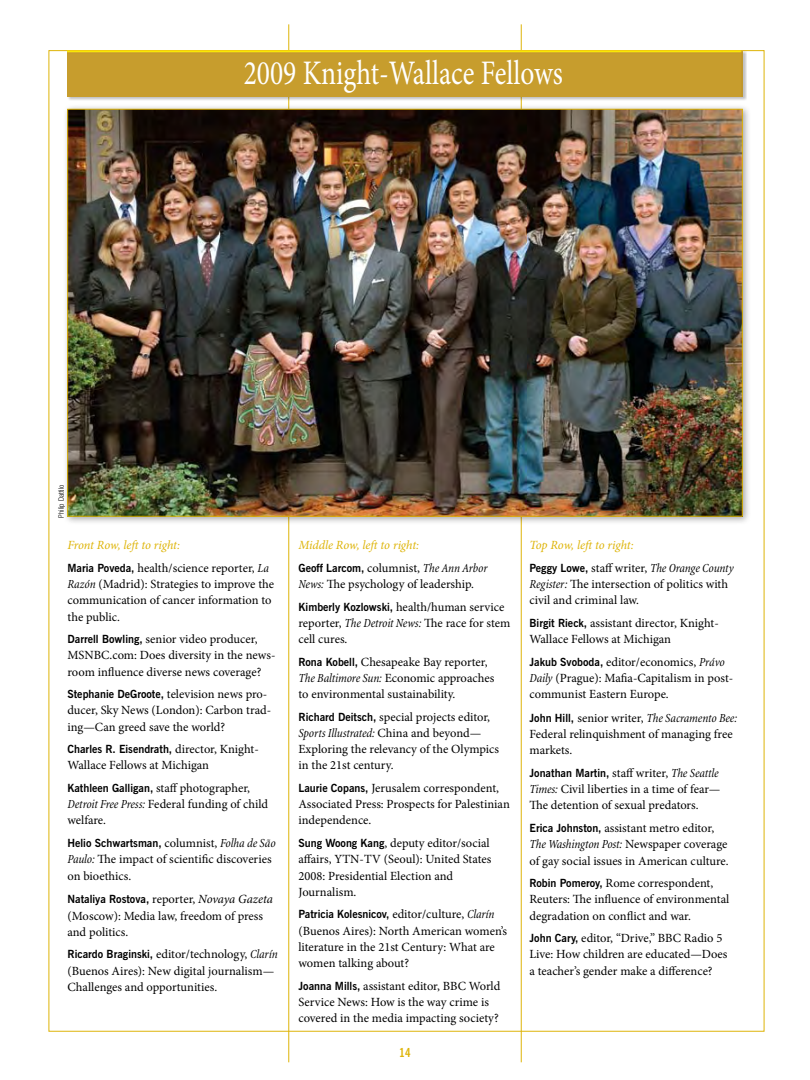
<style>
.page{position:relative;width:810px;height:1080px;background:#fff}
.page>*{position:absolute;margin:0;border:0;box-sizing:border-box;transform-origin:0 0}
.t1{font:34.38px "Minion Pro";color:#fff;scale:.8 1}
.t2{font:12.5px/16.2px "Minion Pro";color:#000}
.t3{font:italic condensed 12.5px "Minion";letter-spacing:-.01em;color:#000}
.t4{font:italic 12.5px "Minion Pro";letter-spacing:-.005em;color:#deb408}
.t5{font:700 condensed 12.5px "News Gothic BT";color:#deb408}
.t6{font:700 11.25px "News Gothic BT";color:#000;scale:.96 1}
.t7{font:300 condensed 7.5px "Helvetica Neue";color:#000}
.s1{font-style:italic;color:#deb408}
.s2{font-family:"News Gothic BT";font-weight:700;font-size:11.25px}
.s3{font-family:"Minion";font-style:italic;font-stretch:condensed}
.s4{font-family:"Minion Pro";font-weight:400;font-size:12.5px}
.s5{font-family:"Minion";font-weight:400;font-style:italic;font-stretch:condensed;font-size:12.5px}
.s6{font-family:"Minion Pro";font-weight:400;font-style:italic;font-size:12.5px}
.s7{font-family:"Minion Pro";font-style:normal;font-stretch:normal}
.s8{font-family:"News Gothic BT";font-weight:700;font-style:normal;font-stretch:normal;font-size:11.25px}
</style>
<div class="page">
<hr style="left:289px;top:24px;width:1px;height:1038px;background:#deb408">
<hr style="left:521px;top:24px;width:1px;height:1038px;background:#deb408">
<div style="left:62px;top:104px;width:689px;height:421px;background:#000;opacity:.35"></div>
<img style="left:70px;top:111px;width:670px;height:403px">
<div style="left:67px;top:51px;width:680px;height:50px;background:#000;opacity:.25"></div>
<div style="left:68px;top:51px;width:675px;height:45px;background:#c79d2d"></div>
<p class="t7" style="left:57px;top:518px;width:35px;rotate:-90deg">Philip Dattilo</p>
<h1 class="t1" style="left:244px;top:50px;width:401px">2009 Knight-Wallace Fellows</h1>
<p class="t2" style="left:68px;top:534px;width:203px;line-height:22.5px"><span class="s1">Front Row, left to right:<br></span><span class="s2">Maria Poveda,</span> health/science reporter, <span class="s3">La</span></p>
<p class="t2" style="left:68px;top:576px;width:208px"><span class="s3">Razón</span> (Madrid): Strategies to improve the communication of cancer information to the public.</p>
<p class="t2" style="left:67px;top:631px;width:210px"><span class="s2">Darrell Bowling,</span> senior video producer,<br>MSNBC.com: Does diversity in the news&shy;room influence diverse news coverage?</p>
<p class="t6" style="left:68px;top:687px;width:210px">Stephanie DeGroote, <span class="s4">television news pro-</span></p>
<p class="t2" style="left:68px;top:702px;width:205px">ducer, Sky News (London): Carbon trad&shy;ing—Can greed save the world?</p>
<p class="t6" style="left:68px;top:742px;width:201px">Charles R. Eisendrath, <span class="s4">director, Knight-</span></p>
<p class="t2" style="left:68px;top:754px;width:184px;line-height:22.5px">Wallace Fellows at Michigan<br><span class="s2">Kathleen Galligan,</span> staff photographer,</p>
<p class="t2" style="left:68px;top:796px;width:202px"><span class="s3">Detroit Free Press:</span> Federal funding of child welfare.</p>
<p class="t6" style="left:68px;top:836px;width:218px">Helio Schwartsman, <span class="s4">columnist,</span> <span class="s5">Folha de São</span></p>
<p class="t2" style="left:68px;top:851px;width:206px"><span class="s3">Paulo:</span> The impact of scientific discoveries on bioethics.</p>
<p class="t6" style="left:68px;top:892px;width:216px">Nataliya Rostova, <span class="s4">reporter,</span> <span class="s6">Novaya Gazeta</span></p>
<p class="t2" style="left:68px;top:908px;width:197px">(Moscow): Media law, freedom of press and politics.</p>
<p class="t2" style="left:68px;top:946px;width:212px"><span class="s2">Ricardo Braginski,</span> editor/technology, <span class="s3">Clarín </span>(Buenos Aires): New digital journalism—<br>Challenges and opportunities.</p>
<p class="t4" style="left:299px;top:537px;width:122px">Middle Row, left to right:</p>
<p class="t6" style="left:299px;top:561px;width:198px">Geoff Larcom, <span class="s4">columnist,</span> <span class="s5">The Ann Arbor</span></p>
<p class="t2" style="left:299px;top:573px;width:207px;line-height:22.5px"><span class="s3">News:</span> The psychology of leadership.<br><span class="s2">Kimberly Kozlowski,</span> health/human service</p>
<p class="t2" style="left:299px;top:615px;width:213px">reporter, <span class="s3">The Detroit News:</span> The race for stem cell cures.</p>
<p class="t2" style="left:298px;top:654px;width:197px"><span class="s2">Rona Kobell,</span> Chesapeake Bay reporter,<br><span class="s3">The Baltimore Sun:</span> Economic approaches to environmental sustainability.</p>
<p class="t2" style="left:299px;top:709px;width:193px"><span class="s2">Richard Deitsch,</span> special projects editor,</p>
<p class="t3" style="left:298px;top:727px;width:184px">Sports Illustrated: <span class="s7">China and beyond—</span></p>
<p class="t2" style="left:298px;top:741px;width:202px">Exploring the relevancy of the Olympics in the 21st century.</p>
<p class="t2" style="left:299px;top:780px;width:213px"><span class="s2">Laurie Copans,</span> Jerusalem correspondent,<br>Associated Press: Prospects for Palestinian independence.</p>
<p class="t2" style="left:298px;top:835px;width:194px"><span class="s2">Sung Woong Kang</span>, deputy editor/social affairs, YTN-TV (Seoul): United States<br>2008: Presidential Election and<br>Journalism.</p>
<p class="t6" style="left:299px;top:907px;width:206px">Patricia Kolesnicov, <span class="s4">editor/culture,</span> <span class="s5">Clarín</span></p>
<p class="t2" style="left:299px;top:923px;width:210px">(Buenos Aires): North American women’s literature in the 21st Century: What are women talking about?</p>
<p class="t2" style="left:299px;top:978px;width:203px"><span class="s2">Joanna Mills,</span> assistant editor, BBC World<br>Service News: How is the way crime is covered in the media impacting society?</p>
<p class="t5" style="left:400px;top:1045px;width:12px">14</p>
<p class="t4" style="left:530px;top:537px;width:106px">Top Row, left to right:</p>
<p class="t3" style="left:530px;top:561px;width:206px"><span class="s8">Peggy Lowe,</span> <span class="s7">staff writer,</span> The Orange County</p>
<p class="t2" style="left:530px;top:576px;width:200px"><span class="s3">Register:</span> The intersection of politics with civil and criminal law.</p>
<p class="t2" style="left:530px;top:615px;width:191px"><span class="s2">Birgit Rieck,</span> assistant director, Knight-<br>Wallace Fellows at Michigan</p>
<p class="t2" style="left:530px;top:654px;width:205px"><span class="s2">Jakub Svoboda,</span> editor/economics, <span class="s3">Právo<br>Daily</span> (Prague): Mafia-Capitalism in post&shy;communist Eastern Europe.</p>
<p class="t3" style="left:530px;top:712px;width:209px"><span class="s8">John Hill,</span> <span class="s7">senior writer,</span> The Sacramento Bee:</p>
<p class="t2" style="left:530px;top:726px;width:205px">Federal relinquishment of managing free markets.</p>
<p class="t6" style="left:530px;top:766px;width:199px">Jonathan Martin, <span class="s4">staff writer,</span> <span class="s5">The Seattle</span></p>
<p class="t2" style="left:530px;top:781px;width:192px"><span class="s3">Times:</span> Civil liberties in a time of fear—<br>The detention of sexual predators.</p>
<p class="t2" style="left:529px;top:820px;width:186px"><span class="s2">Erica Johnston,</span> assistant metro editor,</p>
<p class="t3" style="left:530px;top:838px;width:199px">The Washington Post: <span class="s7">Newspaper coverage</span></p>
<p class="t2" style="left:529px;top:849px;width:201px;line-height:22.5px">of gay social issues in American culture.<br><span class="s2">Robin Pomeroy,</span> Rome correspondent,</p>
<p class="t2" style="left:530px;top:891px;width:201px">Reuters: The influence of environmental degradation on conflict and war.</p>
<p class="t2" style="left:529px;top:930px;width:200px"><span class="s2">John Cary,</span> editor, “Drive,” BBC Radio 5<br>Live: How children are educated—Does a teacher’s gender make a difference?</p>
</div>
